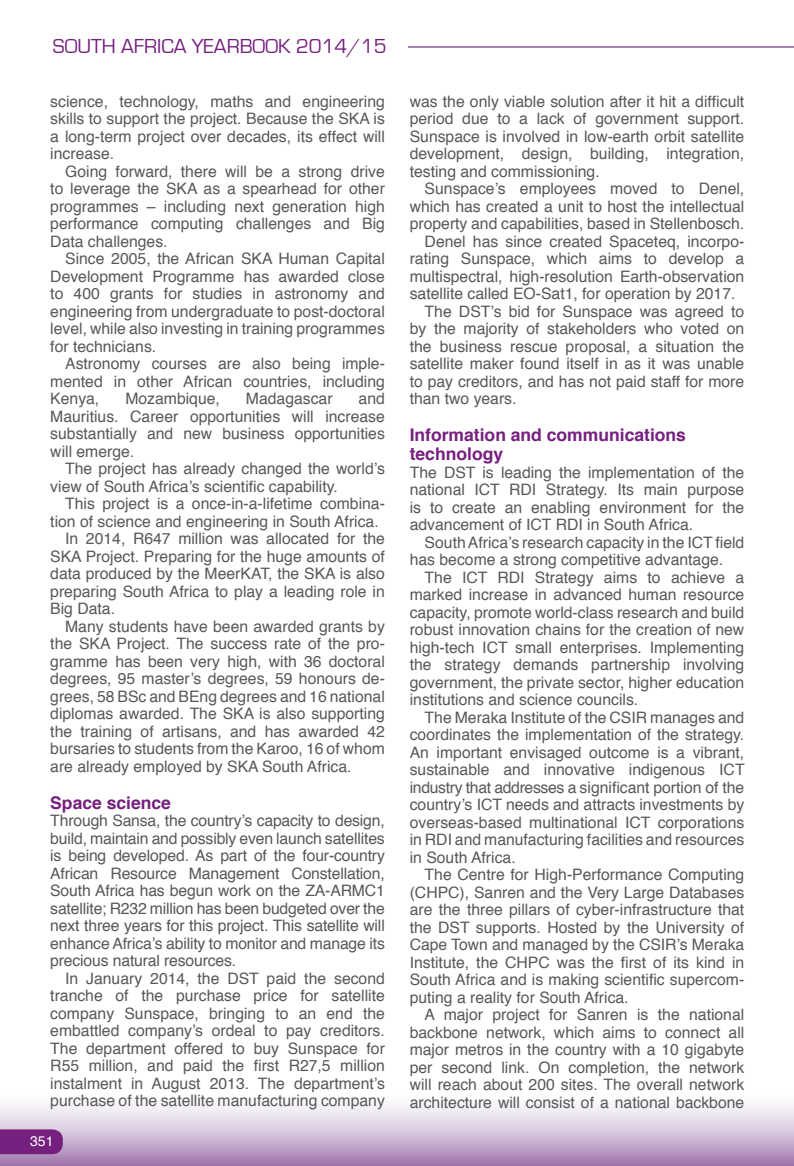
<style>
.page{position:relative;width:794px;height:1166px;background:#fff}
.page>*{position:absolute;margin:0;border:0;box-sizing:border-box;transform-origin:0 0}
.t1{font:20.82px "Eurostile";color:#751f7f}
.t2{font:700 17.5px/19.2px "Helvetica";color:#751f7f}
.t3{font:15.75px/17.5px "Helvetica";color:#57585a;text-align:justify}
.t4{font:14px "Helvetica";color:#fff}
</style>
<div class="page">
<hr style="left:408px;top:46px;width:386px;height:2px;background:#a982b4">
<svg style="left:0;top:1129px;width:63px;height:25px;background:#792682"></svg>
<h1 class="t1" style="left:53px;top:35px;width:335px">SOUTH AFRICA YEARBOOK 2014/15</h1>
<p class="t3" style="left:50px;top:93px;width:336px">science, technology, maths and engineering skills to support the project. Because the SKA is a long-term project over decades, its effect will increase.</p>
<p class="t3" style="left:50px;top:163px;width:336px;text-indent:15px">Going forward, there will be a strong drive to leverage the SKA as a spearhead for other programmes – including next generation high performance computing challenges and Big Data challenges.</p>
<p class="t3" style="left:50px;top:250px;width:336px;text-indent:15px">Since 2005, the African SKA Human Capital Development Programme has awarded close to 400 grants for studies in astronomy and engineering from undergraduate to post-doctoral level, while also investing in training programmes for technicians.</p>
<p class="t3" style="left:50px;top:355px;width:336px;text-indent:15px">Astronomy courses are also being imple&shy;mented in other African countries, including Kenya,</p>
<p class="t3" style="left:50px;top:390px;width:336px;text-indent:308px">and Mauritius. Career opportunities will increase substantially and new business opportunities will emerge.</p>
<p class="t3" style="left:50px;top:460px;width:336px;text-indent:15px">The project has already changed the world’s view of South Africa’s scientific capability.</p>
<p class="t3" style="left:65px;top:495px;width:321px">This project is a once-in-a-lifetime combina-</p>
<p class="t3" style="left:50px;top:513px;width:330px">tion of science and engineering in South Africa.</p>
<p class="t3" style="left:65px;top:530px;width:321px">In 2014, R647 million was allocated for the</p>
<p class="t3" style="left:50px;top:548px;width:336px">SKA Project. Preparing for the huge amounts of</p>
<p class="t3" style="left:50px;top:565px;width:336px">data produced by the MeerKAT, the SKA is also</p>
<p class="t3" style="left:50px;top:583px;width:336px">preparing South Africa to play a leading role in</p>
<p class="t3" style="left:50px;top:600px;width:66px">Big Data.</p>
<p class="t3" style="left:65px;top:618px;width:321px">Many students have been awarded grants by</p>
<p class="t3" style="left:50px;top:635px;width:336px">the SKA Project. The success rate of the pro-</p>
<p class="t3" style="left:50px;top:653px;width:336px">gramme has been very high, with 36 doctoral</p>
<p class="t3" style="left:50px;top:670px;width:336px">degrees, 95 master’s degrees, 59 honours de-</p>
<p class="t3" style="left:50px;top:688px;width:336px">grees, 58 BSc and BEng degrees and 16 national</p>
<p class="t3" style="left:50px;top:705px;width:336px">diplomas awarded. The SKA is also supporting</p>
<p class="t3" style="left:50px;top:723px;width:336px">the training of artisans, and has awarded 42</p>
<p class="t3" style="left:50px;top:740px;width:336px">bursaries to students from the Karoo, 16 of whom</p>
<p class="t3" style="left:50px;top:758px;width:303px">are already employed by SKA South Africa.</p>
<p class="t2" style="left:50px;top:793px;width:122px">Space science</p>
<p class="t3" style="left:50px;top:812px;width:336px">Through Sansa, the country’s capacity to design, build, maintain and possibly even launch satellites is being developed. As part of the four-country African Resource Management Constellation, South Africa has begun work on the ZA-ARMC1 satellite; R232 million has been budgeted over the next three years for this project. This satellite will enhance Africa’s ability to monitor and manage its precious natural resources.</p>
<p class="t3" style="left:50px;top:970px;width:336px;text-indent:15px">In January 2014, the DST paid the second tranche of the purchase price for satellite company Sunspace, bringing to an end the embattled company’s ordeal to pay creditors.<br>The department offered to buy Sunspace for R55 million, and paid the first R27,5 million instalment in August 2013. The department’s purchase of the satellite manufacturing company</p>
<p class="t3" style="left:125px;top:390px;width:96px">Mozambique,</p>
<p class="t3" style="left:246px;top:390px;width:88px">Madagascar</p>
<p class="t4" style="left:30px;top:1130px;width:25px">351</p>
<p class="t3" style="left:410px;top:93px;width:336px">was the only viable solution after it hit a difficult period due to a lack of government support.<br>Sunspace is involved in low-earth orbit satellite development, design, building, integration, testing and commissioning.</p>
<p class="t3" style="left:424px;top:180px;width:321px">Sunspace’s employees moved to Denel,</p>
<p class="t3" style="left:410px;top:198px;width:336px">which has created a unit to host the intellectual</p>
<p class="t3" style="left:410px;top:215px;width:336px">property and capabilities, based in Stellenbosch.</p>
<p class="t3" style="left:424px;top:233px;width:321px">Denel has since created Spaceteq, incorpo-</p>
<p class="t3" style="left:410px;top:250px;width:336px">rating Sunspace, which aims to develop a</p>
<p class="t3" style="left:410px;top:268px;width:336px">multispectral, high-resolution Earth-observation</p>
<p class="t3" style="left:410px;top:285px;width:327px">satellite called EO-Sat1, for operation by 2017.</p>
<p class="t3" style="left:424px;top:303px;width:321px">The DST’s bid for Sunspace was agreed to</p>
<p class="t3" style="left:410px;top:320px;width:336px">by the majority of stakeholders who voted on</p>
<p class="t3" style="left:410px;top:338px;width:336px">the business rescue proposal, a situation the</p>
<p class="t3" style="left:410px;top:355px;width:336px">satellite maker found itself in as it was unable</p>
<p class="t3" style="left:410px;top:373px;width:336px">to pay creditors, and has not paid staff for more</p>
<p class="t3" style="left:410px;top:390px;width:108px">than two years.</p>
<p class="t2" style="left:410px;top:425px;width:278px">Information and communications technology</p>
<p class="t3" style="left:410px;top:464px;width:336px">The DST is leading the implementation of the national ICT RDI Strategy. Its main purpose is to create an enabling environment for the advancement of ICT RDI in South Africa.</p>
<p class="t3" style="left:410px;top:534px;width:336px;text-indent:15px">South Africa’s research capacity in the ICT field has become a strong competitive advantage.</p>
<p class="t3" style="left:410px;top:569px;width:336px;text-indent:15px">The ICT RDI Strategy aims to achieve a marked increase in advanced human resource capacity, promote world-class research and build robust innovation chains for the creation of new high-tech ICT small enterprises. Implementing the strategy demands partnership involving government, the private sector, higher education institutions and science councils.</p>
<p class="t3" style="left:410px;top:709px;width:336px;text-indent:15px">The Meraka Institute of the CSIR manages and coordinates the implementation of the strategy.<br>An important envisaged outcome is a vibrant, sustainable and innovative indigenous ICT industry that addresses a significant portion of the country’s ICT needs and attracts investments by overseas-based multinational ICT corporations in RDI and manufacturing facilities and resources in South Africa.</p>
<p class="t3" style="left:410px;top:866px;width:336px;text-indent:15px">The Centre for High-Performance Computing (CHPC), Sanren and the Very Large Databases are the three pillars of cyber-infrastructure that the DST supports. Hosted by the University of Cape Town and managed by the CSIR’s Meraka Institute, the CHPC was the first of its kind in South Africa and is making scientific supercom&shy;puting a reality for South Africa.</p>
<p class="t3" style="left:410px;top:1006px;width:336px;text-indent:15px">A major project for Sanren is the national backbone network, which aims to connect all major metros in the country with a 10 gigabyte per second link. On completion, the network will reach about 200 sites. The overall network architecture will consist of a national backbone</p>
</div>
